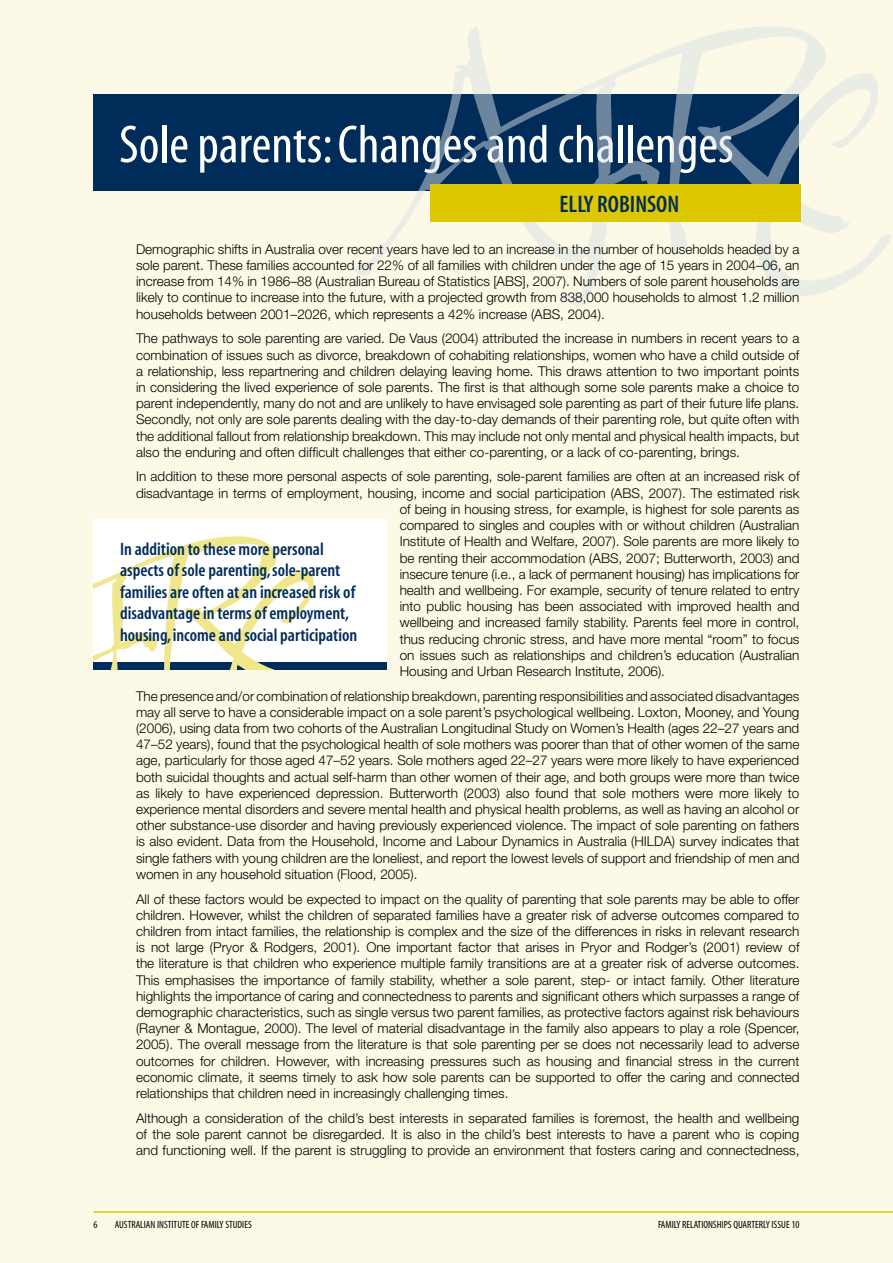
<style>
.page{position:relative;width:893px;height:1263px;background:#fcf9e6}
.page>*{position:absolute;margin:0;border:0;box-sizing:border-box;transform-origin:0 0}
.t1{font:54px "Myriad MM 400 300";color:#fff}
.t2{font:24px "Myriad MM 565 300";letter-spacing:-.17em;color:#002c5a}
.t3{font:18px/21.6px "Myriad MM 565 300";letter-spacing:-.09em;color:#002c5a}
.t4{font:300 13.5px/16.2px "Helvetica Neue";color:#000;text-align:justify}
.t5{font:10.5px "Myriad MM 400 300";color:#000}
</style>
<div class="page">
<hr style="left:94px;top:1211px;width:799px;height:2px;background:#ddc700">
<div style="left:94px;top:94px;width:705px;height:96px;background:#002c5a"></div>
<svg style="left:354px;top:26px;width:537px;height:280px"></svg>
<div style="left:430px;top:184px;width:370px;height:38px;background:#ddc700"></div>
<div style="left:94px;top:519px;width:293px;height:147px;background:#fff"></div>
<div style="left:94px;top:662px;width:293px;height:7px;background:#002c5a"></div>
<svg style="left:94px;top:536px;width:220px;height:133px"></svg>
<h1 class="t1" style="left:119px;top:118px;width:616px">Sole parents: Changes and challenges</h1>
<h2 class="t2" style="left:560px;top:192px;width:118px">Elly Robinson</h2>
<p class="t4" style="left:136px;top:241px;width:665px">Demographic shifts in Australia over recent years have led to an increase in the number of households headed by a sole parent. These families accounted for 22% of all families with children under the age of 15 years in 2004–06, an increase from 14% in 1986–88 (Australian Bureau of Statistics [ABS], 2007). Numbers of sole parent households are likely to continue to increase into the future, with a projected growth from 838,000 households to almost 1.2 million households between 2001–2026, which represents a 42% increase (ABS, 2004).</p>
<p class="t4" style="left:136px;top:330px;width:665px">The pathways to sole parenting are varied. De Vaus (2004) attributed the increase in numbers in recent years to a combination of issues such as divorce, breakdown of cohabiting relationships, women who have a child outside of a relationship, less repartnering and children delaying leaving home. This draws attention to two important points in considering the lived experience of sole parents. The first is that although some sole parents make a choice to parent independently, many do not and are unlikely to have envisaged sole parenting as part of their future life plans.<br>Secondly, not only are sole parents dealing with the day-to-day demands of their parenting role, but quite often with the additional fallout from relationship breakdown. This may include not only mental and physical health impacts, but also the enduring and often difficult challenges that either co-parenting, or a lack of co-parenting, brings.</p>
<p class="t4" style="left:136px;top:468px;width:665px">In addition to these more personal aspects of sole parenting, sole-parent families are often at an increased risk of</p>
<p class="t4" style="left:136px;top:484px;width:665px">disadvantage in terms of employment, housing, income and social participation (ABS, 2007). The estimated risk</p>
<p class="t4" style="left:400px;top:501px;width:401px">of being in housing stress, for example, is highest for sole parents as</p>
<p class="t4" style="left:400px;top:517px;width:401px">compared to singles and couples with or without children (Australian</p>
<p class="t4" style="left:400px;top:533px;width:401px">Institute of Health and Welfare, 2007). Sole parents are more likely to</p>
<p class="t4" style="left:400px;top:549px;width:401px">be renting their accommodation (ABS, 2007; Butterworth, 2003) and</p>
<p class="t4" style="left:400px;top:565px;width:401px">insecure tenure (i.e., a lack of permanent housing) has implications for</p>
<p class="t4" style="left:400px;top:582px;width:401px">health and wellbeing. For example, security of tenure related to entry</p>
<p class="t4" style="left:400px;top:598px;width:401px">into public housing has been associated with improved health and</p>
<p class="t4" style="left:400px;top:614px;width:401px">wellbeing and increased family stability. Parents feel more in control,</p>
<p class="t4" style="left:400px;top:630px;width:401px">thus reducing chronic stress, and have more mental “room” to focus</p>
<p class="t4" style="left:400px;top:646px;width:401px">on issues such as relationships and children’s education (Australian</p>
<p class="t4" style="left:400px;top:663px;width:267px">Housing and Urban Research Institute, 2006).</p>
<p class="t4" style="left:136px;top:687px;width:665px">The presence and/or combination of relationship breakdown, parenting responsibilities and associated disadvantages may all serve to have a considerable impact on a sole parent’s psychological wellbeing. Loxton, Mooney, and Young (2006), using data from two cohorts of the Australian Longitudinal Study on Women’s Health (ages 22–27 years and 47–52 years), found that the psychological health of sole mothers was poorer than that of other women of the same age, particularly for those aged 47–52 years. Sole mothers aged 22–27 years were more likely to have experienced both suicidal thoughts and actual self-harm than other women of their age, and both groups were more than twice as likely to have experienced depression. Butterworth (2003) also found that sole mothers were more likely to experience mental disorders and severe mental health and physical health problems, as well as having an alcohol or other substance-use disorder and having previously experienced violence. The impact of sole parenting on fathers is also evident. Data from the Household, Income and Labour Dynamics in Australia (HILDA) survey indicates that single fathers with young children are the loneliest, and report the lowest levels of support and friendship of men and women in any household situation (Flood, 2005).</p>
<p class="t4" style="left:136px;top:890px;width:665px">All of these factors would be expected to impact on the quality of parenting that sole parents may be able to offer children. However, whilst the children of separated families have a greater risk of adverse outcomes compared to children from intact families, the relationship is complex and the size of the differences in risks in relevant research is not large (Pryor &amp; Rodgers, 2001). One important factor that arises in Pryor and Rodger’s (2001) review of the literature is that children who experience multiple family transitions are at a greater risk of adverse outcomes.<br>This emphasises the importance of family stability, whether a sole parent, step- or intact family. Other literature highlights the importance of caring and connectedness to parents and significant others which surpasses a range of demographic characteristics, such as single versus two parent families, as protective factors against risk behaviours (Rayner &amp; Montague, 2000). The level of material disadvantage in the family also appears to play a role (Spencer, 2005). The overall message from the literature is that sole parenting per se does not necessarily lead to adverse outcomes for children. However, with increasing pressures such as housing and financial stress in the current economic climate, it seems timely to ask how sole parents can be supported to offer the caring and connected relationships that children need in increasingly challenging times.</p>
<p class="t4" style="left:136px;top:1109px;width:665px">Although a consideration of the child’s best interests in separated families is foremost, the health and wellbeing of the sole parent cannot be disregarded. It is also in the child’s best interests to have a parent who is coping and functioning well. If the parent is struggling to provide an environment that fosters caring and connectedness,</p>
<h3 class="t3" style="left:120px;top:539px;width:241px">In addition to these more personal aspects of sole parenting, sole-parent families are often at an increased risk of disadvantage in terms of employment, housing, income and social participation</h3>
<p class="t5" style="left:94px;top:1220px;width:6px">6</p>
<p class="t5" style="left:115px;top:1220px;width:139px">AUSTRALIAN INSTITUTE OF FAMILY STUDIES</p>
<p class="t5" style="left:658px;top:1220px;width:143px">FAMILY RELATIONSHIPS QUARTERLY ISSUE 10</p>
</div>
